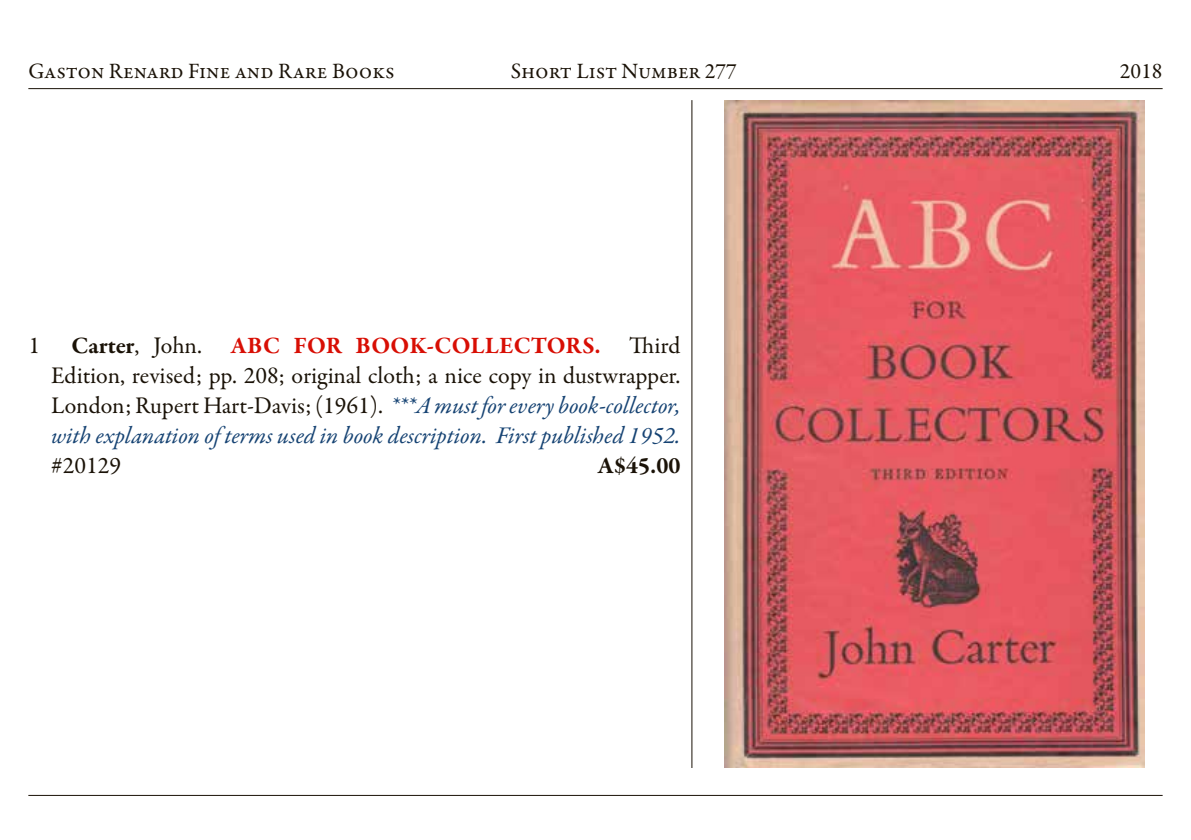
<style>
.page{position:relative;width:1191px;height:840px;background:#fff}
.page>*{position:absolute;margin:0;border:0;box-sizing:border-box;transform-origin:0 0}
.t1{font:24px/30px "Garamond Premr Pro";color:#1a1207;text-align:justify}
.t2{font:700 24px "Garamond Premr Pro";color:#1a1207}
.t3{font:22px "Garamond Premr Pro";color:#1a1207}
.s1{font-weight:700}
.s2{font-weight:700;color:#d80e04}
.s3{font-style:italic;color:#164373}
</style>
<div class="page">
<hr style="left:28px;top:88px;width:1134px;height:1px;background:#1a1207">
<hr style="left:28px;top:794px;width:1134px;height:1px;background:#1a1207">
<hr style="left:691px;top:100px;width:1px;height:667px;background:#1a1207">
<img style="left:724px;top:100px;width:420px;height:667px">
<p class="t3" style="left:28px;top:57px;width:368px">Gaston Renard Fine and Rare Books</p>
<p class="t3" style="left:511px;top:57px;width:228px">Short List Number 277</p>
<p class="t3" style="left:1119px;top:57px;width:44px">2018</p>
<p class="t1" style="left:28px;top:330px;width:13px">1</p>
<p class="t1" style="left:51px;top:330px;width:631px;text-indent:20px"><span class="s1">Carter</span>, John. <span class="s2">ABC FOR BOOK-COLLECTORS.</span> Third Edition, revised; pp. 208; original cloth; a nice copy in dustwrapper.<br>London; Rupert Hart-Davis; (1961). <span class="s3">***A must for every book-collector, with explanation of terms used in book description. First published 1952. </span>#20129</p>
<p class="t2" style="left:598px;top:450px;width:84px">A$45.00</p>
</div>
